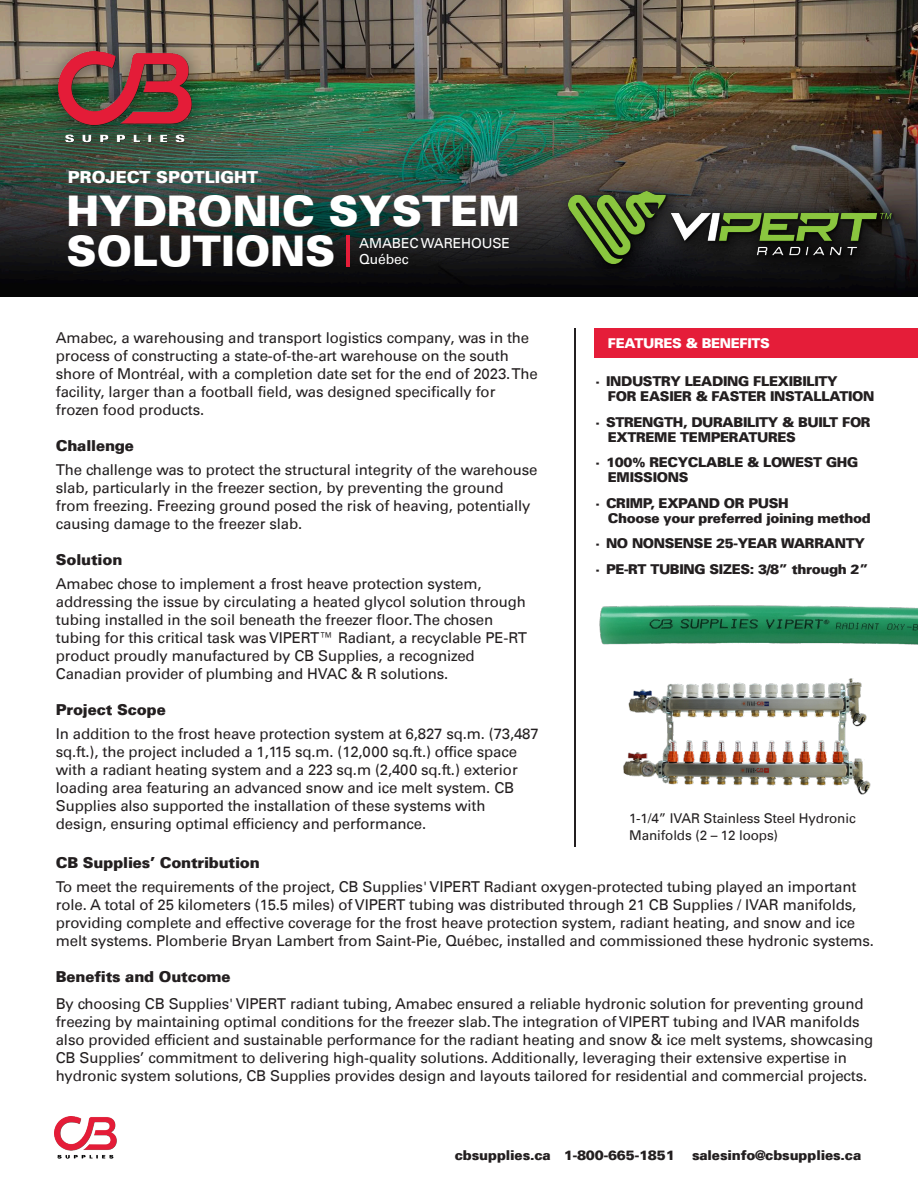
<style>
.page{position:relative;width:918px;height:1188px;background:#fff}
.page>*{position:absolute;margin:0;border:0;box-sizing:border-box;transform-origin:0 0}
.t1{font:900 42px/40.5px "Univers";color:#fff}
.t2{font:900 16.5px "Univers";color:#fff}
.t3{font:15px/18px "Univers LT";letter-spacing:-.01em;color:#231f20}
.t4{font:900 15px "Univers";letter-spacing:-.01em;color:#231f20}
.t5{font:13.8px/16.6px "Univers LT";letter-spacing:-.01em;color:#fff}
.t6{font:900 13.5px/15px "Univers";letter-spacing:-.025em;color:#231f20}
.t7{font:13.5px/16.2px "Univers LT";letter-spacing:-.01em;color:#231f20}
.t8{font:900 13.5px "Univers";letter-spacing:-.025em;color:#fff}
</style>
<div class="page">
<img style="left:0;top:0;width:918px;height:297px">
<img style="left:623px;top:678px;width:248px;height:117px">
<img style="left:548px;top:172px;width:370px;height:122px">
<img style="left:569px;top:192px;width:340px;height:76px">
<img style="left:36px;top:30px;width:179px;height:139px">
<img style="left:59px;top:51px;width:144px;height:98px">
<hr style="left:347px;top:236px;width:3px;height:31px;background:#e51d39">
<img style="left:599px;top:605px;width:319px;height:40px">
<img style="left:55px;top:1117px;width:62px;height:42px">
<div style="left:594px;top:328px;width:324px;height:30px;background:#e51d39"></div>
<hr style="left:574px;top:328px;width:2px;height:519px;background:#231f20">
<p class="t2" style="left:68px;top:166px;width:192px">PROJECT SPOTLIGHT</p>
<h1 class="t1" style="left:67px;top:188px;width:455px">HYDRONIC SYSTEM<br>SOLUTIONS</h1>
<p class="t5" style="left:359px;top:235px;width:152px">AMABEC WAREHOUSE<br>Québec</p>
<p class="t3" style="left:56px;top:328px;width:484px">Amabec, a warehousing and transport logistics company, was in the process of constructing a state-of-the-art warehouse on the south shore of Montréal, with a completion date set for the end of 2023. The facility, larger than a football field, was designed specifically for frozen food products.</p>
<p class="t4" style="left:56px;top:435px;width:80px">Challenge</p>
<p class="t3" style="left:56px;top:460px;width:483px">The challenge was to protect the structural integrity of the warehouse slab, particularly in the freezer section, by preventing the ground from freezing. Freezing ground posed the risk of heaving, potentially causing damage to the freezer slab.</p>
<p class="t4" style="left:56px;top:549px;width:68px">Solution</p>
<p class="t3" style="left:56px;top:574px;width:473px">Amabec chose to implement a frost heave protection system, addressing the issue by circulating a heated glycol solution through tubing installed in the soil beneath the freezer floor. The chosen tubing for this critical task was VIPERT™ Radiant, a recyclable PE-RT product proudly manufactured by CB Supplies, a recognized Canadian provider of plumbing and HVAC &amp; R solutions.</p>
<p class="t4" style="left:56px;top:699px;width:112px">Project Scope</p>
<p class="t3" style="left:56px;top:724px;width:484px">In addition to the frost heave protection system at 6,827 sq.m. (73,487 sq.ft.), the project included a 1,115 sq.m. (12,000 sq.ft.) office space with a radiant heating system and a 223 sq.m (2,400 sq.ft.) exterior loading area featuring an advanced snow and ice melt system. CB Supplies also supported the installation of these systems with design, ensuring optimal efficiency and performance.</p>
<p class="t8" style="left:608px;top:334px;width:164px">FEATURES &amp; BENEFITS</p>
<p class="t6" style="left:608px;top:373px;width:268px;text-indent:-12px">• INDUSTRY LEADING FLEXIBILITY<br>FOR EASIER &amp; FASTER INSTALLATION</p>
<p class="t6" style="left:608px;top:414px;width:264px;text-indent:-12px">• STRENGTH, DURABILITY &amp; BUILT FOR<br>EXTREME TEMPERATURES</p>
<p class="t6" style="left:608px;top:454px;width:252px;text-indent:-12px">• 100% RECYCLABLE &amp; LOWEST GHG<br>EMISSIONS</p>
<p class="t6" style="left:608px;top:495px;width:264px;text-indent:-12px">• CRIMP, EXPAND OR PUSH<br>Choose your preferred joining method</p>
<p class="t6" style="left:595px;top:535px;width:271px">• NO NONSENSE 25-YEAR WARRANTY</p>
<p class="t6" style="left:595px;top:561px;width:274px">• PE-RT TUBING SIZES: 3/8” through 2”</p>
<p class="t7" style="left:629px;top:811px;width:228px">1-1/4” IVAR Stainless Steel Hydronic<br>Manifolds (2 – 12 loops)</p>
<p class="t4" style="left:56px;top:853px;width:206px">CB Supplies’ Contribution</p>
<p class="t3" style="left:56px;top:878px;width:820px">To meet the requirements of the project, CB Supplies' VIPERT Radiant oxygen-protected tubing played an important role. A total of 25 kilometers (15.5 miles) of VIPERT tubing was distributed through 21 CB Supplies / IVAR manifolds, providing complete and effective coverage for the frost heave protection system, radiant heating, and snow and ice melt systems. Plomberie Bryan Lambert from Saint-Pie, Québec, installed and commissioned these hydronic systems.</p>
<p class="t4" style="left:56px;top:967px;width:176px">Benefits and Outcome</p>
<p class="t3" style="left:56px;top:995px;width:819px">By choosing CB Supplies' VIPERT radiant tubing, Amabec ensured a reliable hydronic solution for preventing ground freezing by maintaining optimal conditions for the freezer slab. The integration of VIPERT tubing and IVAR manifolds also provided efficient and sustainable performance for the radiant heating and snow &amp; ice melt systems, showcasing CB Supplies’ commitment to delivering high-quality solutions. Additionally, leveraging their extensive expertise in hydronic system solutions, CB Supplies provides design and layouts tailored for residential and commercial projects.</p>
<p class="t6" style="left:455px;top:1147px;width:222px">cbsupplies.ca 1-800-665-1851</p>
<p class="t6" style="left:692px;top:1147px;width:171px">salesinfo@cbsupplies.ca</p>
</div>
